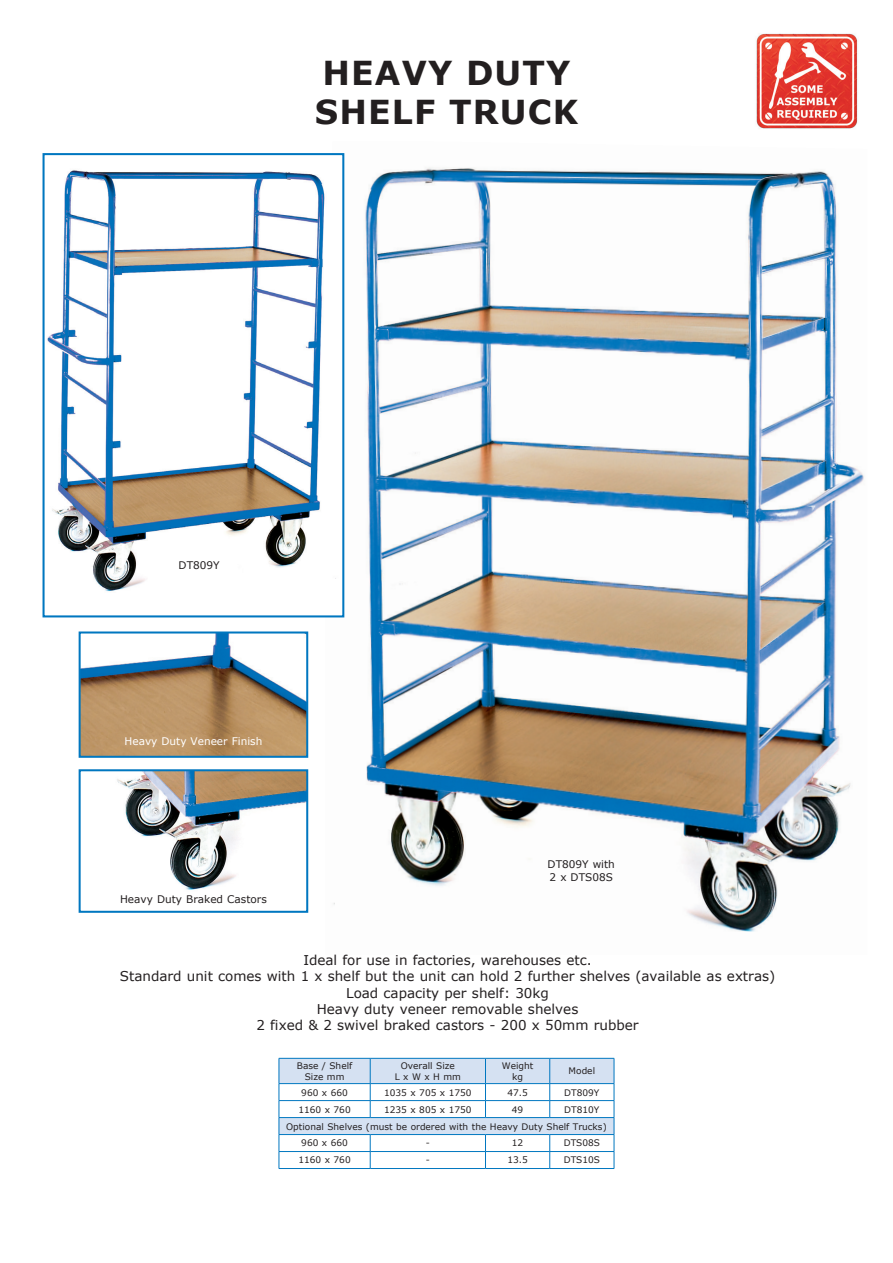
<style>
.page{position:relative;width:893px;height:1263px;background:#fff}
.page>*{position:absolute;margin:0;border:0;box-sizing:border-box;transform-origin:0 0}
.t1{font:700 33px "Verdana";letter-spacing:.035em;color:#231f20}
.t2{font:13.5px "Verdana";color:#231f20}
.t3{font:10.5px/12.6px "Verdana";color:#231f20}
.t4{font:10.5px "Verdana";color:#fff}
.t5{font:9px "Verdana";color:#231f20}
</style>
<div class="page">
<img style="left:325px;top:153px;width:539px;height:779px">
<img style="left:756px;top:33px;width:102px;height:96px">
<hr style="left:279px;top:1168px;width:91px;height:1px;background:#0077c0">
<hr style="left:370px;top:1168px;width:115px;height:1px;background:#0077c0">
<hr style="left:485px;top:1168px;width:65px;height:1px;background:#0077c0">
<hr style="left:550px;top:1168px;width:64px;height:1px;background:#0077c0">
<svg style="left:279px;top:1058px;width:336px;height:110px"></svg>
<img style="left:47px;top:156px;width:294px;height:450px">
<div style="left:43px;top:153px;width:301px;height:464px;border:2px solid #0077c0"></div>
<img style="left:117px;top:772px;width:188px;height:118px">
<div style="left:79px;top:769px;width:229px;height:144px;border:2px solid #0077c0"></div>
<img style="left:82px;top:634px;width:223px;height:121px">
<div style="left:79px;top:631px;width:229px;height:127px;border:2px solid #0077c0"></div>
<p class="t1" style="left:322px;top:49px;width:249px">HEAVY DUTY</p>
<p class="t1" style="left:315px;top:89px;width:265px">SHELF TRUCK</p>
<p class="t3" style="left:179px;top:559px;width:43px">DT809Y</p>
<p class="t4" style="left:125px;top:734px;width:139px">Heavy Duty Veneer Finish</p>
<p class="t3" style="left:120px;top:893px;width:148px">Heavy Duty Braked Castors</p>
<p class="t3" style="left:548px;top:858px;width:69px">DT809Y with<br>2 x DTS08S</p>
<p class="t2" style="left:303px;top:951px;width:290px">Ideal for use in factories, warehouses etc.</p>
<p class="t2" style="left:120px;top:967px;width:657px">Standard unit comes with 1 x shelf but the unit can hold 2 further shelves (available as extras)</p>
<p class="t2" style="left:346px;top:983px;width:204px">Load capacity per shelf: 30kg</p>
<p class="t2" style="left:317px;top:999px;width:263px">Heavy duty veneer removable shelves</p>
<p class="t2" style="left:256px;top:1016px;width:384px">2 fixed &amp; 2 swivel braked castors - 200 x 50mm rubber</p>
<p class="t5" style="left:297px;top:1059px;width:57px">Base / Shelf</p>
<p class="t5" style="left:305px;top:1070px;width:41px">Size mm</p>
<p class="t5" style="left:401px;top:1059px;width:56px">Overall Size</p>
<p class="t5" style="left:395px;top:1070px;width:68px">L x W x H mm</p>
<p class="t5" style="left:502px;top:1059px;width:33px">Weight</p>
<p class="t5" style="left:512px;top:1070px;width:12px">kg</p>
<p class="t5" style="left:569px;top:1065px;width:28px">Model</p>
<p class="t5" style="left:301px;top:1086px;width:48px">960 x 660</p>
<p class="t5" style="left:384px;top:1086px;width:89px">1035 x 705 x 1750</p>
<p class="t5" style="left:507px;top:1086px;width:22px">47.5</p>
<p class="t5" style="left:564px;top:1086px;width:37px">DT809Y</p>
<p class="t5" style="left:298px;top:1103px;width:54px">1160 x 760</p>
<p class="t5" style="left:384px;top:1103px;width:89px">1235 x 805 x 1750</p>
<p class="t5" style="left:512px;top:1103px;width:13px">49</p>
<p class="t5" style="left:564px;top:1103px;width:37px">DT810Y</p>
<p class="t5" style="left:286px;top:1120px;width:322px">Optional Shelves (must be ordered with the Heavy Duty Shelf Trucks)</p>
<p class="t5" style="left:301px;top:1137px;width:48px">960 x 660</p>
<p class="t5" style="left:426px;top:1137px;width:6px">-</p>
<p class="t5" style="left:512px;top:1137px;width:13px">12</p>
<p class="t5" style="left:564px;top:1137px;width:38px">DTS08S</p>
<p class="t5" style="left:298px;top:1154px;width:54px">1160 x 760</p>
<p class="t5" style="left:426px;top:1154px;width:6px">-</p>
<p class="t5" style="left:507px;top:1154px;width:22px">13.5</p>
<p class="t5" style="left:564px;top:1154px;width:38px">DTS10S</p>
</div>
